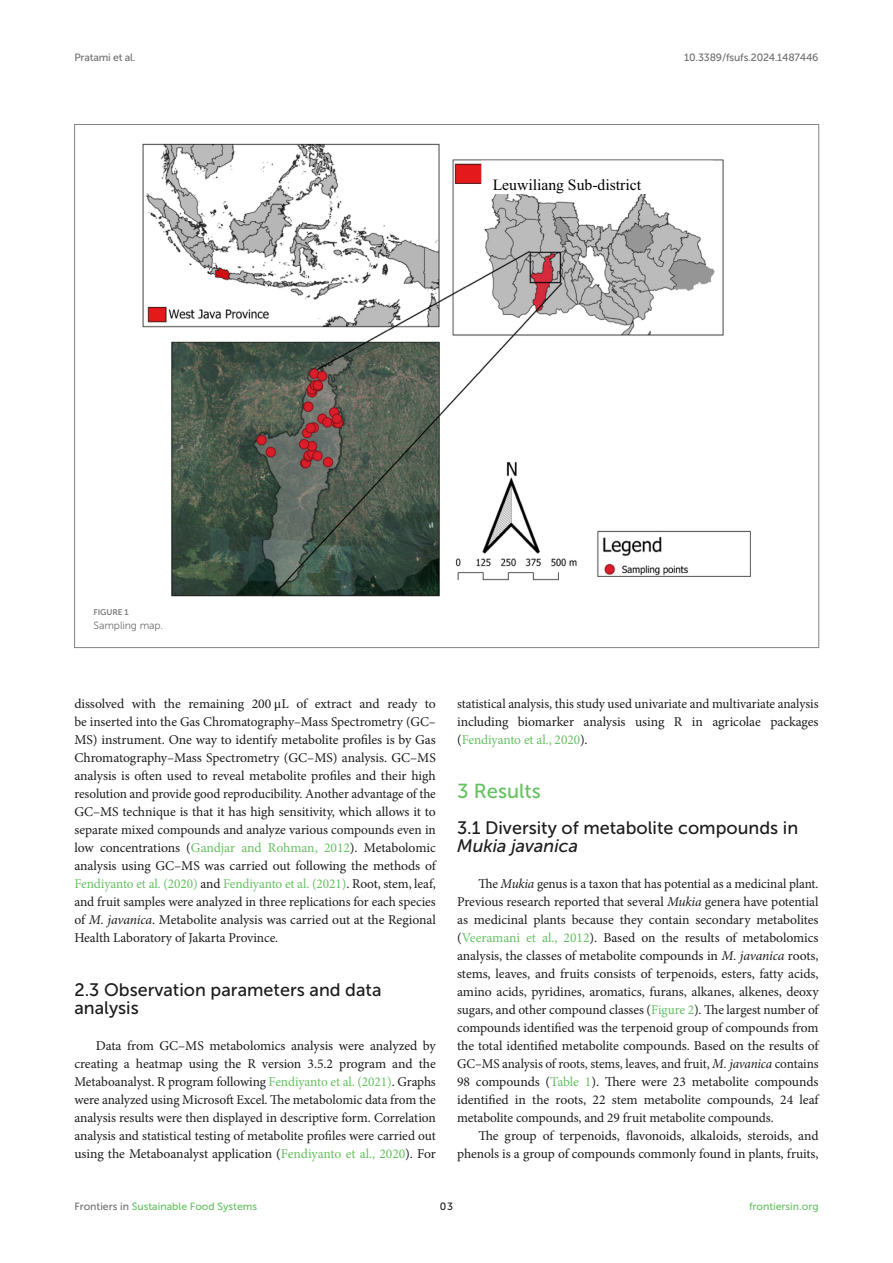
<style>
.page{position:relative;width:893px;height:1263px;background:#fff}
.page>*{position:absolute;margin:0;border:0;box-sizing:border-box;transform-origin:0 0}
.HEAD_1{font:20.25px "Museo Sans 500";color:#65c161}
.HEAD_2_after_HEAD_1{font:18px/18px "Museo Sans 500";color:#1b1c1b}
.HEAD_2{font:18px/18px "Museo Sans 500";color:#1b1c1b}
.t1{font:15.6px "Times New Roman";color:#000}
.TEXT{font:13.5px/18px "Minion Pro";letter-spacing:-.01em;color:#1b1c1b;text-align:justify}
.t2{font:10.5px "Museo Sans 500";color:#65c161}
.t3{font:10.5px "Museo Sans 500";letter-spacing:-.015em;color:#706f70}
.FIG_LEG{font:10.5px "Museo Sans 300";letter-spacing:-.01em;color:#706f70}
.t4{font:10.5px "Museo Sans 500";color:#1b1c1b}
.FIG_HD{font:8.25px "Museo Sans 700";letter-spacing:-.01em;color:#7e7f7f}
.s1{font-family:"STIX General"}
.s2{color:#65c161}
.s3{font-style:italic}
.s4{color:#706f70}
</style>
<div class="page">
<img style="left:143px;top:143px;width:607px;height:453px">
<p class="t3" style="left:74px;top:51px;width:63px">Pratami et al.</p>
<p class="t3" style="left:684px;top:51px;width:136px">10.3389/fsufs.2024.1487446</p>
<p class="t1" style="left:493px;top:175px;width:150px">Leuwiliang Sub-district</p>
<p class="FIG_HD" style="left:94px;top:608px;width:37px">FIGURE 1</p>
<p class="FIG_LEG" style="left:94px;top:619px;width:71px">Sampling map.</p>
<p class="TEXT" style="left:74px;top:695px;width:363px">dissolved with the remaining 200 <span class="s1">μ</span>L of extract and ready to be inserted into the Gas Chromatography–Mass Spectrometry (GC– MS) instrument. One way to identify metabolite profiles is by Gas Chromatography–Mass Spectrometry (GC–MS) analysis. GC–MS analysis is often used to reveal metabolite profiles and their high resolution and provide good reproducibility. Another advantage of the GC–MS technique is that it has high sensitivity, which allows it to separate mixed compounds and analyze various compounds even in low concentrations (<span class="s2">Gandjar and Rohman, 2012</span>). Metabolomic analysis using GC–MS was carried out following the methods of <span class="s2">Fendiyanto et al. (2020)</span> and <span class="s2">Fendiyanto et al. (2021)</span>. Root, stem, leaf, and fruit samples were analyzed in three replications for each species of <span class="s3">M. javanica</span>. Metabolite analysis was carried out at the Regional Health Laboratory of Jakarta Province.</p>
<p class="HEAD_2" style="left:74px;top:981px;width:309px">2.3 Observation parameters and data analysis</p>
<p class="TEXT" style="left:74px;top:1037px;width:363px;text-indent:21px">Data from GC–MS metabolomics analysis were analyzed by creating a heatmap using the R version 3.5.2 program and the Metaboanalyst. R program following <span class="s2">Fendiyanto et al. (2021)</span>. Graphs were analyzed using Microsoft Excel. The metabolomic data from the analysis results were then displayed in descriptive form. Correlation analysis and statistical testing of metabolite profiles were carried out using the Metaboanalyst application (<span class="s2">Fendiyanto et al., 2020</span>). For</p>
<p class="TEXT" style="left:457px;top:695px;width:363px">statistical analysis, this study used univariate and multivariate analysis including biomarker analysis using R in agricolae packages (<span class="s2">Fendiyanto et al., 2020</span>).</p>
<p class="HEAD_1" style="left:457px;top:780px;width:85px">3 Results</p>
<p class="HEAD_2_after_HEAD_1" style="left:457px;top:819px;width:343px">3.1 Diversity of metabolite compounds in<br><span class="s3">Mukia javanica</span></p>
<p class="TEXT" style="left:457px;top:875px;width:363px;text-indent:21px">The <span class="s3">Mukia</span> genus is a taxon that has potential as a medicinal plant.<br>Previous research reported that several <span class="s3">Mukia</span> genera have potential as medicinal plants because they contain secondary metabolites (<span class="s2">Veeramani et al., 2012</span>). Based on the results of metabolomics analysis, the classes of metabolite compounds in <span class="s3">M. javanica</span> roots, stems, leaves, and fruits consists of terpenoids, esters, fatty acids, amino acids, pyridines, aromatics, furans, alkanes, alkenes, deoxy sugars, and other compound classes (<span class="s2">Figure 2</span>). The largest number of compounds identified was the terpenoid group of compounds from the total identified metabolite compounds. Based on the results of GC–MS analysis of roots, stems, leaves, and fruit, <span class="s3">M. javanica</span> contains 98 compounds (<span class="s2">Table 1</span>). There were 23 metabolite compounds identified in the roots, 22 stem metabolite compounds, 24 leaf metabolite compounds, and 29 fruit metabolite compounds.</p>
<p class="TEXT" style="left:457px;top:1127px;width:363px;text-align:right">The group of terpenoids, flavonoids, alkaloids, steroids, and phenols is a group of compounds commonly found in plants, fruits,</p>
<p class="t2" style="left:74px;top:1200px;width:184px"><span class="s4">Frontiers in</span> Sustainable Food Systems</p>
<p class="t4" style="left:440px;top:1200px;width:15px">03</p>
<p class="t2" style="left:749px;top:1200px;width:71px">frontiersin.org</p>
</div>
